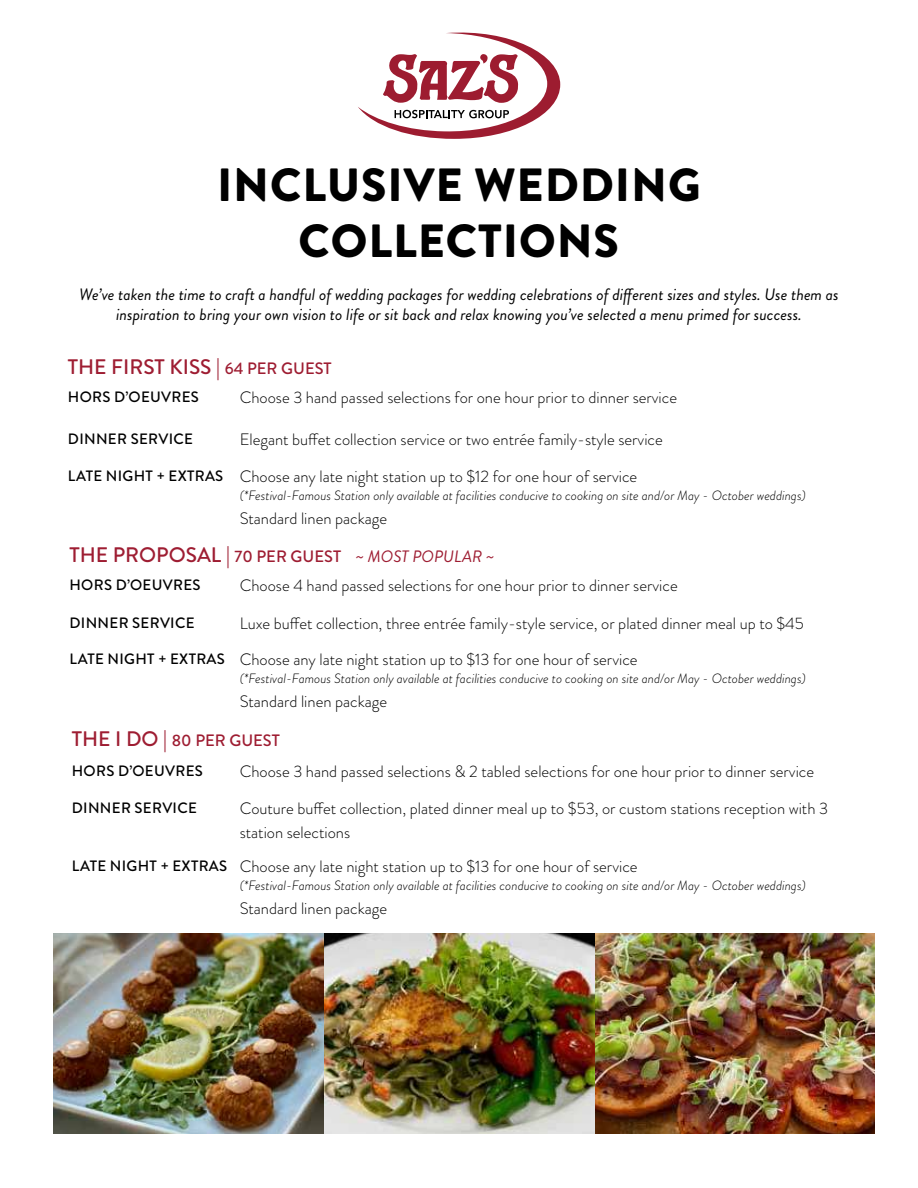
<style>
.page{position:relative;width:918px;height:1188px;background:#fff}
.page>*{position:absolute;margin:0;border:0;box-sizing:border-box;transform-origin:0 0}
.t1{font:900 46.5px/55.8px "Brandon Grotesque";letter-spacing:.02em;color:#000;text-align:center}
.t2{font:500 21px "Brandon Grotesque";color:#9e1d32}
.t3{font:300 16.5px/24px "Brandon Grotesque";color:#000}
.t4{font:italic 16.5px/19.8px "Brandon Grotesque";color:#000;text-align:center}
.t5{font:italic 16.5px "Brandon Grotesque";color:#9e1d32}
.t6{font:500 16.5px "Brandon Grotesque";color:#9e1d32}
.t7{font:500 15px "Brandon Grotesque";letter-spacing:.02em;color:#000}
.t8{font:italic 300 13.5px "Brandon Grotesque";color:#000}
.s1{font-size:16.5px}
.s2{font-weight:500;font-size:15px}
.s3{font-weight:500;font-style:normal;font-size:21px}
.s4{font-weight:500;font-style:normal}
.s5{font-size:21px}
</style>
<div class="page">
<img style="left:53px;top:933px;width:822px;height:201px">
<svg style="left:358px;top:33px;width:202px;height:106px"></svg>
<h1 class="t1" style="left:217px;top:158px;width:485px">INCLUSIVE WEDDING<br>COLLECTIONS</h1>
<p class="t4" style="left:79px;top:285px;width:761px">We’ve taken the time to craft a handful of wedding packages for wedding celebrations of different sizes and styles. Use them as inspiration to bring your own vision to life or sit back and relax knowing you’ve selected a menu primed for success.</p>
<p class="t2" style="left:68px;top:352px;width:265px">THE FIRST KISS | <span class="s1">64 PER GUEST</span></p>
<p class="t7" style="left:68px;top:387px;width:133px">HORS D’OEUVRES</p>
<p class="t3" style="left:240px;top:386px;width:439px">Choose 3 hand passed selections for one hour prior to dinner service</p>
<p class="t7" style="left:68px;top:429px;width:127px">DINNER SERVICE</p>
<p class="t3" style="left:240px;top:428px;width:425px">Elegant buffet collection service or two entrée family-style service</p>
<p class="t3" style="left:68px;top:464px;width:571px"><span class="s2">LATE NIGHT + EXTRAS</span> Choose any late night station up to $12 for one hour of service</p>
<p class="t8" style="left:240px;top:486px;width:568px">(*Festival-Famous Station only available at facilities conducive to cooking on site and/or May - October weddings)</p>
<p class="t3" style="left:240px;top:506px;width:149px">Standard linen package</p>
<p class="t5" style="left:69px;top:545px;width:426px"><span class="s3">THE PROPOSAL |</span> <span class="s4">70 PER GUEST</span> ~ MOST POPULAR ~</p>
<p class="t7" style="left:70px;top:575px;width:133px">HORS D’OEUVRES</p>
<p class="t3" style="left:240px;top:574px;width:440px">Choose 4 hand passed selections for one hour prior to dinner service</p>
<p class="t7" style="left:70px;top:612px;width:127px">DINNER SERVICE</p>
<p class="t3" style="left:240px;top:611px;width:566px">Luxe buffet collection, three entrée family-style service, or plated dinner meal up to $45</p>
<p class="t3" style="left:70px;top:648px;width:570px"><span class="s2">LATE NIGHT + EXTRAS</span> Choose any late night station up to $13 for one hour of service</p>
<p class="t8" style="left:240px;top:669px;width:568px">(*Festival-Famous Station only available at facilities conducive to cooking on site and/or May - October weddings)</p>
<p class="t3" style="left:240px;top:690px;width:149px">Standard linen package</p>
<p class="t6" style="left:72px;top:729px;width:210px"><span class="s5">THE I DO |</span> 80 PER GUEST</p>
<p class="t7" style="left:72px;top:760px;width:133px">HORS D’OEUVRES</p>
<p class="t3" style="left:240px;top:759px;width:576px">Choose 3 hand passed selections &amp; 2 tabled selections for one hour prior to dinner service</p>
<p class="t7" style="left:72px;top:798px;width:127px">DINNER SERVICE</p>
<p class="t3" style="left:240px;top:797px;width:590px">Couture buffet collection, plated dinner meal up to $53, or custom stations reception with 3 station selections</p>
<p class="t3" style="left:72px;top:855px;width:567px"><span class="s2">LATE NIGHT + EXTRAS</span> Choose any late night station up to $13 for one hour of service</p>
<p class="t8" style="left:240px;top:877px;width:568px">(*Festival-Famous Station only available at facilities conducive to cooking on site and/or May - October weddings)</p>
<p class="t3" style="left:240px;top:897px;width:149px">Standard linen package</p>
</div>
